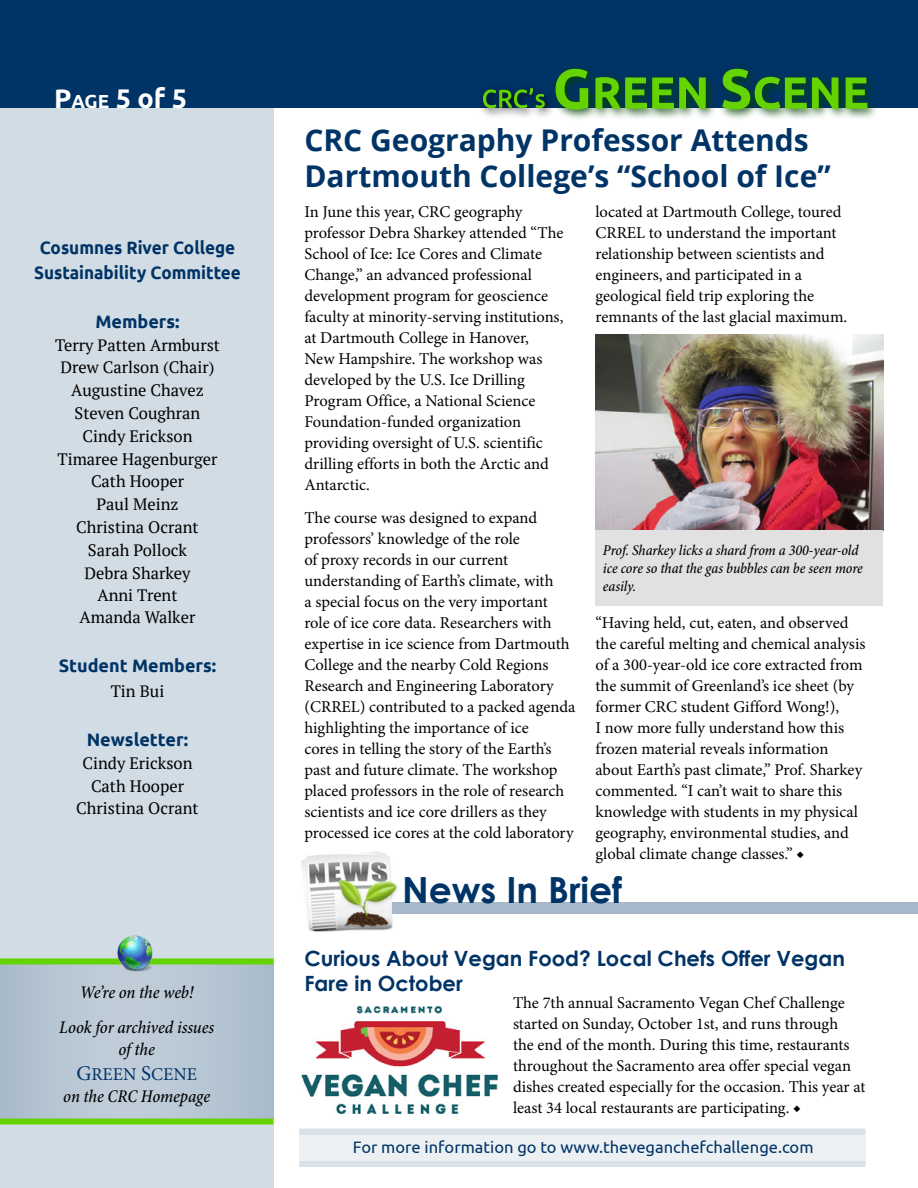
<style>
.page{position:relative;width:918px;height:1188px;background:#fff}
.page>*{position:absolute;margin:0;border:0;box-sizing:border-box;transform-origin:0 0}
.t1{font:700 36px "Century Gothic";color:#036}
.t2{font:700 30px/36px "Open Sans";color:#036}
.t3{font:700 27px "Ubuntu";color:#fff}
.t4{font:700 21px/25.2px "Century Gothic";color:#036}
.t5{font:italic 500 condensed 18px/35.1px "Minion Pro";letter-spacing:-.005em;color:#000;text-align:center}
.t6{font:700 18px/24.6px "Ubuntu";color:#036;text-align:center;scale:.95 1}
.t7{font:700 18px "Ubuntu";color:#036}
.t8{font:18px/25.2px "Minion Pro";color:#036;text-align:center}
.t9{font:16.5px/21px "Minion Pro";color:#000}
.t10{font:16.5px/22.6px "PT Serif";color:#000;text-align:center}
.t11{font:16.5px "Ubuntu";color:#036}
.t12{font:italic 500 condensed 15px/18px "Minion Pro";letter-spacing:-.005em;color:#000}
.s1{font-style:inherit}
.s2{font-size:18.9px}
.s3{font-weight:500;font-style:italic;font-stretch:condensed;color:#000}
.s4{font-size:21px}
</style>
<div class="page">
<div style="left:0;top:93px;width:273px;height:1095px;background:#d2dce4"></div>
<div style="left:0;top:963px;width:273px;height:156px;background:linear-gradient(to right,#b7c6d4,#b6c5d3)"></div>
<div style="left:0;top:1119px;width:273px;height:6px;background:#64d300"></div>
<div style="left:0;top:958px;width:273px;height:6px;background:#64d300"></div>
<img style="left:116px;top:936px;width:38px;height:37px">
<div style="left:299px;top:1132px;width:566px;height:30px;background:#ecf0f3"></div>
<div style="left:299px;top:1161px;width:566px;height:6px;background:#d9e1e8"></div>
<img style="left:299px;top:1006px;width:203px;height:123px">
<img style="left:301px;top:851px;width:103px;height:81px">
<div style="left:393px;top:902px;width:525px;height:11px;background:#a6b8ca"></div>
<img style="left:595px;top:334px;width:288px;height:196px">
<div style="left:595px;top:530px;width:288px;height:76px;background:#e1e1e1"></div>
<div style="left:0;top:0;width:918px;height:108px;background:#036"></div>
<div style="left:478px;top:83px;width:78px;height:36px;background:#000;opacity:.9"></div>
<svg style="left:483px;top:88px;width:62px;height:20px"></svg>
<div style="left:550px;top:63px;width:329px;height:58px;background:#040;opacity:.9"></div>
<svg style="left:556px;top:69px;width:311px;height:41px"></svg>
<div style="left:299px;top:1129px;width:566px;height:6px;background:#d9e1e8"></div>
<h3 class="t3" style="left:54px;top:82px;width:135px"><span class="s1">P</span><span class="s2">age</span> 5 of 5</h3>
<p class="t6" style="left:34px;top:235px;width:219px">Cosumnes River College<br>Sustainability Committee</p>
<p class="t7" style="left:95px;top:311px;width:86px">Members:</p>
<p class="t10" style="left:55px;top:333px;width:166px">Terry Patten Armburst<br>Drew Carlson (Chair)<br>Augustine Chavez<br>Steven Coughran<br>Cindy Erickson<br>Timaree Hagenburger<br>Cath Hooper<br>Paul Meinz<br>Christina Ocrant<br>Sarah Pollock<br>Debra Sharkey<br>Anni Trent<br>Amanda Walker</p>
<p class="t7" style="left:59px;top:655px;width:159px">Student Members:</p>
<p class="t10" style="left:111px;top:679px;width:55px">Tin Bui</p>
<p class="t7" style="left:87px;top:729px;width:103px">Newsletter:</p>
<p class="t10" style="left:76px;top:751px;width:124px">Cindy Erickson<br>Cath Hooper<br>Christina Ocrant</p>
<p class="t5" style="left:59px;top:975px;width:156px">We’re on the web!<br>Look for archived issues</p>
<p class="t8" style="left:76px;top:1037px;width:122px"><span class="s3">of the<br></span><span class="s4">G</span>REEN <span class="s4">S</span>CENE</p>
<p class="t5" style="left:63px;top:1078px;width:148px">on the CRC Homepage</p>
<h2 class="t2" style="left:304px;top:121px;width:528px">CRC Geography Professor Attends<br>Dartmouth College’s “School of Ice”</h2>
<p class="t9" style="left:304px;top:202px;width:261px">In June this year, CRC geography professor Debra Sharkey attended “The School of Ice: Ice Cores and Climate Change,” an advanced professional development program for geoscience faculty at minority-serving institutions, at Dartmouth College in Hanover, New Hampshire. The workshop was developed by the U.S. Ice Drilling Program Office, a National Science Foundation-funded organization providing oversight of U.S. scientific drilling efforts in both the Arctic and Antarctic.</p>
<p class="t9" style="left:304px;top:508px;width:272px">The course was designed to expand professors’ knowledge of the role<br>of proxy records in our current understanding of Earth’s climate, with<br>a special focus on the very important role of ice core data. Researchers with expertise in ice science from Dartmouth College and the nearby Cold Regions Research and Engineering Laboratory (CRREL) contributed to a packed agenda highlighting the importance of ice<br>cores in telling the story of the Earth’s past and future climate. The workshop placed professors in the role of research scientists and ice core drillers as they processed ice cores at the cold laboratory</p>
<p class="t9" style="left:595px;top:202px;width:253px">located at Dartmouth College, toured CRREL to understand the important relationship between scientists and engineers, and participated in a geological field trip exploring the remnants of the last glacial maximum.</p>
<p class="t12" style="left:603px;top:542px;width:262px">Prof. Sharkey licks a shard from a 300-year-old ice core so that the gas bubbles can be seen more easily.</p>
<p class="t9" style="left:595px;top:613px;width:271px">“Having held, cut, eaten, and observed the careful melting and chemical analysis of a 300-year-old ice core extracted from the summit of Greenland’s ice sheet (by former CRC student Gifford Wong!),<br>I now more fully understand how this frozen material reveals information about Earth’s past climate,” Prof. Sharkey commented. “I can’t wait to share this knowledge with students in my physical geography, environmental studies, and global climate change classes.” ◆</p>
<h1 class="t1" style="left:402px;top:867px;width:222px">News In Brief</h1>
<p class="t4" style="left:304px;top:946px;width:542px">Curious About Vegan Food? Local Chefs Offer Vegan<br>Fare in October</p>
<p class="t9" style="left:513px;top:992px;width:354px">The 7th annual Sacramento Vegan Chef Challenge started on Sunday, October 1st, and runs through<br>the end of the month. During this time, restaurants throughout the Sacramento area offer special vegan dishes created especially for the occasion. This year at least 34 local restaurants are participating. ◆</p>
<p class="t11" style="left:353px;top:1137px;width:462px">For more information go to www.theveganchefchallenge.com</p>
</div>
